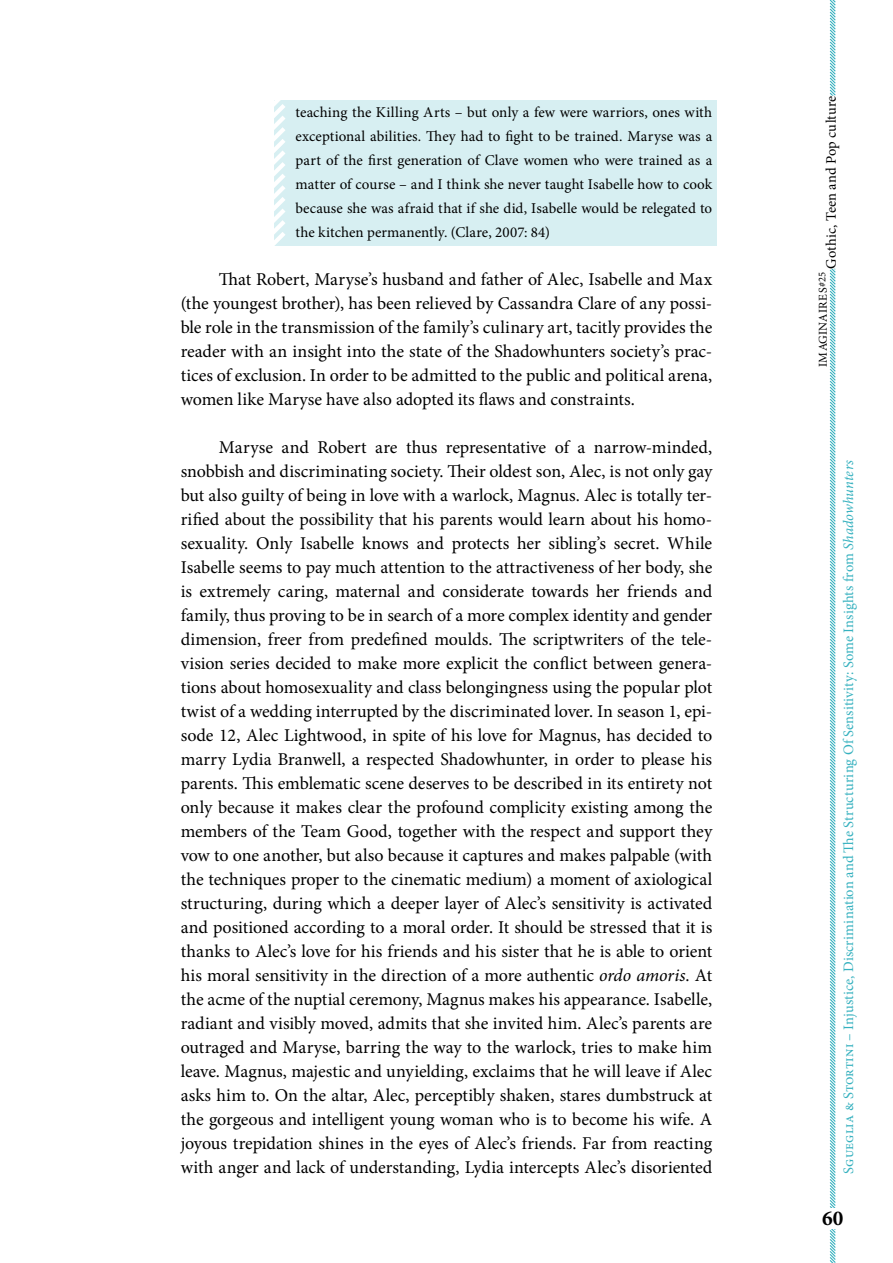
<style>
.page{position:relative;width:893px;height:1263px;background:#fff}
.page>*{position:absolute;margin:0;border:0;box-sizing:border-box;transform-origin:0 0}
.t1{font:700 21.15px "Minion Pro";color:#000}
.t2{font:18px/24px "Minion Pro";letter-spacing:-.005em;color:#000;text-align:justify}
.t3{font:15px/24px "Minion Pro";letter-spacing:.005em;color:#000;text-align:justify}
.t4{font:14.55px "Minion Pro";letter-spacing:.01em;color:#36b1bf}
.t5{font:14.55px "Minion Pro";letter-spacing:.015em;color:#000}
.t6{font:12px "Minion Pro";letter-spacing:.025em;color:#000}
.s1{font-style:italic}
.s2{font-size:10.5px}
</style>
<div class="page">
<svg style="left:829px;top:0;width:7px;height:1263px"></svg>
<div style="left:824px;top:96px;width:27px;height:173px;background:#fff"></div>
<div style="left:823px;top:1208px;width:19px;height:21px;background:#fff"></div>
<div style="left:274px;top:100px;width:442px;height:146px;background:#d7eff2"></div>
<svg style="left:274px;top:100px;width:11px;height:146px"></svg>
<p class="t3" style="left:296px;top:101px;width:418px">teaching the Killing Arts – but only a few were warriors, ones with exceptional abilities. They had to fight to be trained. Maryse was a part of the first generation of Clave women who were trained as a matter of course – and I think she never taught Isabelle how to cook because she was afraid that if she did, Isabelle would be relegated to the kitchen permanently. (Clare, 2007: 84)</p>
<p class="t2" style="left:181px;top:268px;width:533px;text-indent:38px">That Robert, Maryse’s husband and father of Alec, Isabelle and Max (the youngest brother), has been relieved by Cassandra Clare of any possi&shy;ble role in the transmission of the family’s culinary art, tacitly provides the reader with an insight into the state of the Shadowhunters society’s prac&shy;tices of exclusion. In order to be admitted to the public and political arena, women like Maryse have also adopted its flaws and constraints.</p>
<p class="t2" style="left:181px;top:436px;width:533px;text-indent:38px">Maryse and Robert are thus representative of a narrow-minded, snobbish and discriminating society. Their oldest son, Alec, is not only gay but also guilty of being in love with a warlock, Magnus. Alec is totally ter&shy;rified about the possibility that his parents would learn about his homo&shy;sexuality. Only Isabelle knows and protects her sibling’s secret. While Isabelle seems to pay much attention to the attractiveness of her body, she is extremely caring, maternal and considerate towards her friends and family, thus proving to be in search of a more complex identity and gender dimension, freer from predefined moulds. The scriptwriters of the tele&shy;vision series decided to make more explicit the conflict between genera&shy;tions about homosexuality and class belongingness using the popular plot twist of a wedding interrupted by the discriminated lover. In season 1, epi&shy;sode 12, Alec Lightwood, in spite of his love for Magnus, has decided to marry Lydia Branwell, a respected Shadowhunter, in order to please his parents. This emblematic scene deserves to be described in its entirety not only because it makes clear the profound complicity existing among the members of the Team Good, together with the respect and support they vow to one another, but also because it captures and makes palpable (with the techniques proper to the cinematic medium) a moment of axiological structuring, during which a deeper layer of Alec’s sensitivity is activated and positioned according to a moral order. It should be stressed that it is thanks to Alec’s love for his friends and his sister that he is able to orient his moral sensitivity in the direction of a more authentic <span class="s1">ordo amoris</span>. At the acme of the nuptial ceremony, Magnus makes his appearance. Isabelle, radiant and visibly moved, admits that she invited him. Alec’s parents are outraged and Maryse, barring the way to the warlock, tries to make him leave. Magnus, majestic and unyielding, exclaims that he will leave if Alec asks him to. On the altar, Alec, perceptibly shaken, stares dumbstruck at the gorgeous and intelligent young woman who is to become his wife. A joyous trepidation shines in the eyes of Alec’s friends. Far from reacting with anger and lack of understanding, Lydia intercepts Alec’s disoriented</p>
<p class="t5" style="left:821px;top:269px;width:175px;rotate:-90deg">Gothic, Teen and Pop culture</p>
<p class="t6" style="left:815px;top:367px;width:96px;rotate:-90deg">IMAGINAIRES<span class="s2">#25</span></p>
<p class="t4" style="left:839px;top:1173px;width:715px;rotate:-90deg">Sgueglia &amp; Stortini – Injustice, Discrimination and The Structuring Of Sensitivity: Some Insights from <span class="s1">Shadowhunters</span></p>
<p class="t1" style="left:822px;top:1203px;width:23px">60</p>
</div>
